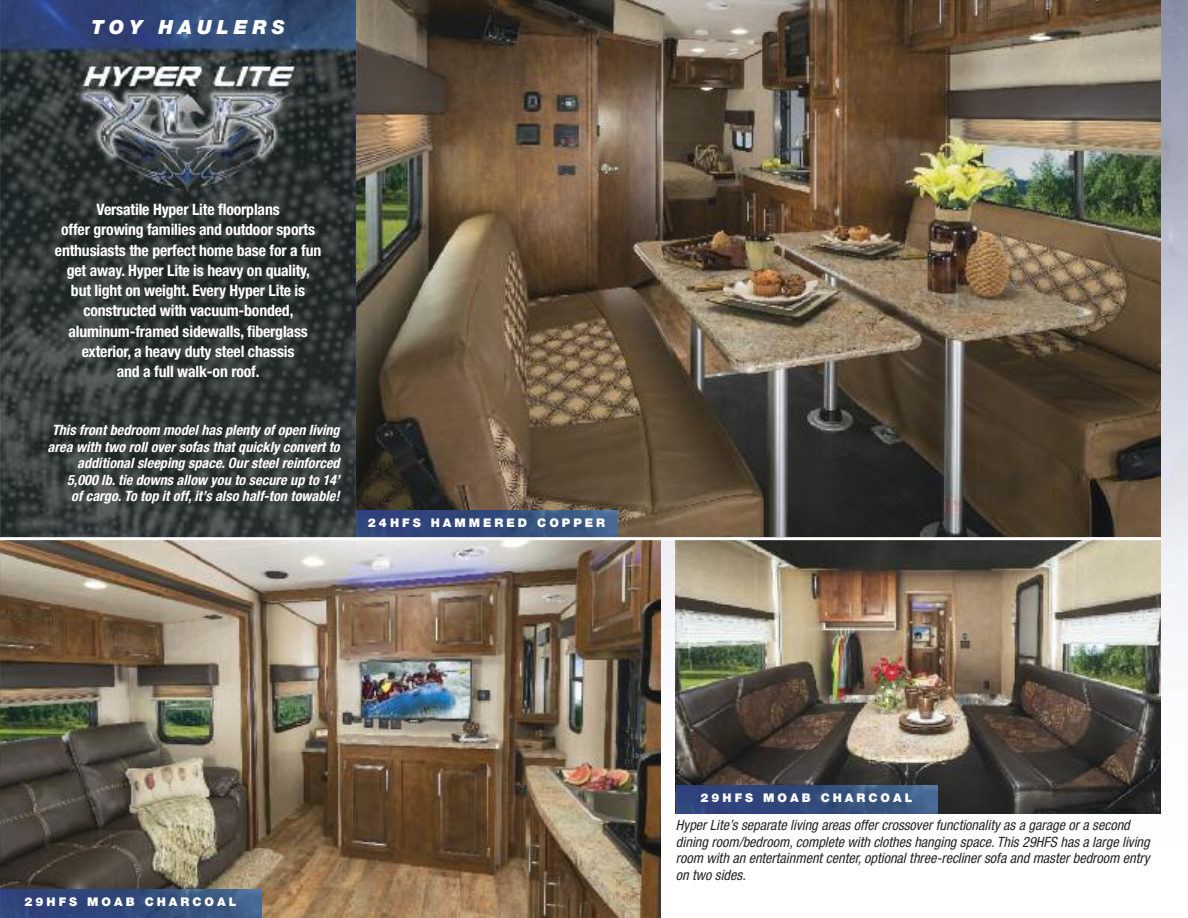
<style>
.page{position:relative;width:1188px;height:918px;background:#fff}
.page>*{position:absolute;margin:0;border:0;box-sizing:border-box;transform-origin:0 0}
.t1{font:italic 900 19.5px "Helvetica Neue LT Std";letter-spacing:.25em;color:#fff}
.t2{font:700 condensed 15.75px/20.2px "Helvetica Neue LT Std";letter-spacing:-.01em;color:#fff;text-align:center}
.t3{font:italic condensed 14.25px/16.5px "Helvetica Neue LT Std";color:#272627}
.t4{font:italic 700 condensed 14.25px/16.5px "Helvetica Neue LT Std";color:#fff;text-align:right}
.t5{font:900 12px "Helvetica Neue LT Std";letter-spacing:.25em;color:#fff}
</style>
<div class="page">
<img style="left:0;top:0;width:1188px;height:814px">
<img style="left:356px;top:0;width:805px;height:537px">
<img style="left:676px;top:540px;width:485px;height:274px">
<img style="left:0;top:540px;width:661px;height:378px">
<img style="left:356px;top:510px;width:262px;height:27px">
<hr style="left:0;top:537px;width:1161px;height:3px;background:#fff">
<img style="left:676px;top:785px;width:261px;height:29px">
<img style="left:0;top:889px;width:262px;height:29px">
<p class="t1" style="left:91px;top:20px;width:195px">TOY HAULERS</p>
<p class="t2" style="left:55px;top:201px;width:268px">versatile Hyper lite floorplans<br>offer growing families and outdoor sports enthusiasts the perfect home base for a fun get away. Hyper lite is heavy on quality, but light on weight. every Hyper lite is constructed with vacuum-bonded, aluminum-framed sidewalls, fiberglass exterior, a heavy duty steel chassis<br>and a full walk-on roof.</p>
<p class="t4" style="left:48px;top:423px;width:294px">This front bedroom model has plenty of open living area with two roll over sofas that quickly convert to additional sleeping space. Our steel reinforced 5,000 lb. tie downs allow you to secure up to 14’<br>of cargo. To top it off, it’s also half-ton towable!</p>
<p class="t5" style="left:368px;top:519px;width:239px">24HFS HAMMERED COPPER</p>
<p class="t5" style="left:25px;top:898px;width:213px">29HFS MOAB CHARCOAL</p>
<p class="t5" style="left:701px;top:794px;width:213px">29HFS MOAB CHARCOAL</p>
<p class="t3" style="left:676px;top:818px;width:475px">Hyper Lite’s separate living areas offer crossover functionality as a garage or a second dining room/bedroom, complete with clothes hanging space. This 29HFS has a large living room with an entertainment center, optional three-recliner sofa and master bedroom entry on two sides.</p>
</div>
